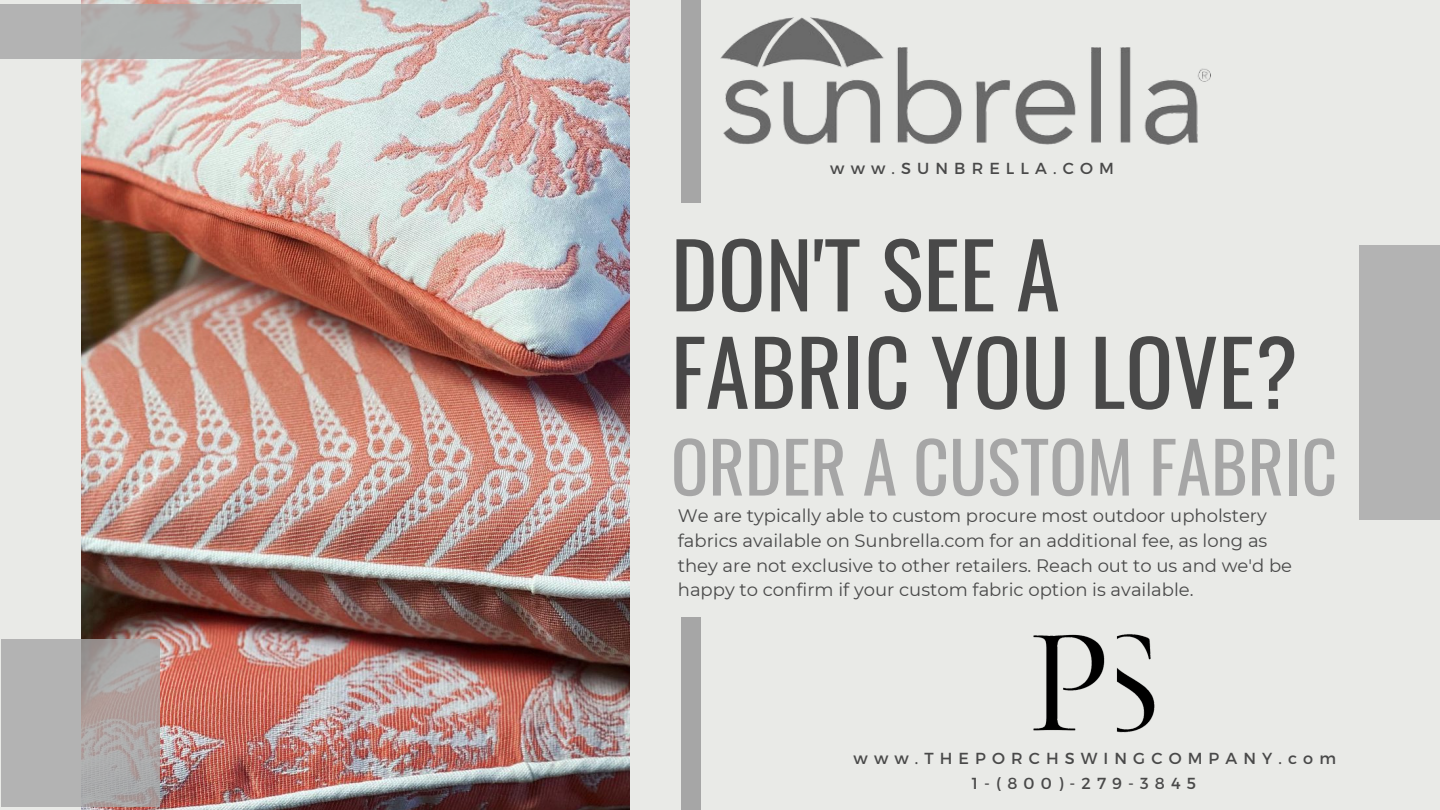
<style>
.page{position:relative;width:1440px;height:810px;background:#e9eae7}
.page>*{position:absolute;margin:0;border:0;box-sizing:border-box;transform-origin:0 0}
.t1{font:89px/97.5px "Oswald";color:#494949}
.t2{font:70px "Oswald";color:#a6a6a6}
.t3{font:18px/24.8px "Montserrat";color:#494949}
.t4{font:16px "Montserrat";letter-spacing:.38em;color:#494949}
</style>
<div class="page">
<img style="left:81px;top:0;width:548px;height:810px">
<div style="left:681px;top:617px;width:19px;height:193px;background:#a6a6a6"></div>
<div style="left:0;top:4px;width:300px;height:54px;background:#b0b2b1"></div>
<svg style="left:2px;top:639px;width:158px;height:168px;background:#aeabaa"></svg>
<div style="left:1359px;top:245px;width:81px;height:275px;background:#b3b3b3"></div>
<div style="left:681px;top:0;width:19px;height:202px;background:#a6a6a6"></div>
<img style="left:1033px;top:634px;width:122px;height:99px">
<img style="left:720px;top:18px;width:490px;height:126px">
<p class="t4" style="left:830px;top:157px;width:285px">www.SUNBRELLA.COM</p>
<p class="t1" style="left:671px;top:222px;width:629px">DON'T SEE A<br>FABRIC YOU LOVE?</p>
<p class="t2" style="left:671px;top:412px;width:668px">ORDER A CUSTOM FABRIC</p>
<p class="t3" style="left:678px;top:503px;width:616px">We are typically able to custom procure most outdoor upholstery fabrics available on Sunbrella.com for an additional fee, as long as they are not exclusive to other retailers. Reach out to us and we'd be happy to confirm if your custom fabric option is available.</p>
<p class="t4" style="left:854px;top:748px;width:484px">www.THEPORCHSWINGCOMPANY.com</p>
<p class="t4" style="left:972px;top:773px;width:226px">1-(800)-279-3845</p>
</div>
